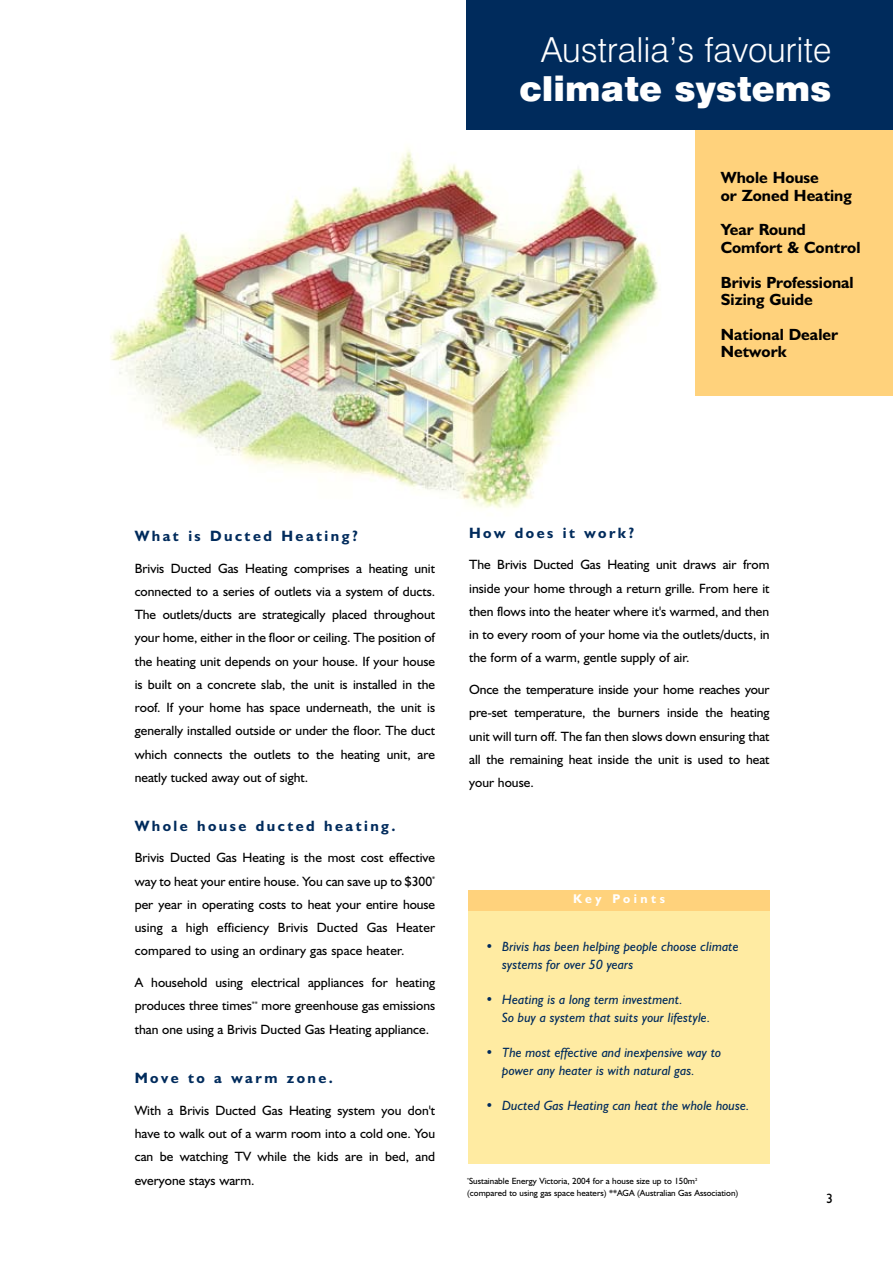
<style>
.page{position:relative;width:893px;height:1263px;background:#fff}
.page>*{position:absolute;margin:0;border:0;box-sizing:border-box;transform-origin:0 0}
.t1{font:300 34.5px "Swiss 721 BT";color:#fff}
.t2{font:900 34.5px "Swiss 721 BT";color:#fff}
.t3{font:700 16.2px/17.5px "Humanist 521 BT";color:#000}
.t4{font:700 15px "Humanist 521 BT";letter-spacing:.165em;color:#002b5c}
.t5{font:13.5px/23.2px "Humanist 521 BT";color:#000;text-align:justify}
.t6{font:italic 13.5px/18px "Humanist 521 BT";color:#002b5c}
.t7{font:700 12.75px "Humanist 521 BT";letter-spacing:.27em;color:#fff}
.t8{font:9px/12px "Humanist 521 BT";color:#000}
</style>
<div class="page">
<div style="left:695px;top:0;width:198px;height:395px;background:#ffd27c"></div>
<img style="left:110px;top:148px;width:550px;height:361px">
<div style="left:468px;top:905px;width:302px;height:259px;background:#ffeba2"></div>
<div style="left:468px;top:890px;width:302px;height:20px;background:#ffd27c"></div>
<div style="left:466px;top:0;width:427px;height:130px;background:#002b5c"></div>
<h1 class="t1" style="left:541px;top:28px;width:292px">Australia’s favourite</h1>
<h1 class="t2" style="left:519px;top:67px;width:313px">climate systems</h1>
<p class="t3" style="left:721px;top:168px;width:133px">Whole House<br>or Zoned Heating</p>
<p class="t3" style="left:721px;top:221px;width:141px">Year Round<br>Comfort &amp; Control</p>
<p class="t3" style="left:721px;top:273px;width:134px">Brivis Professional<br>Sizing Guide</p>
<p class="t3" style="left:721px;top:325px;width:119px">National Dealer<br>Network</p>
<p class="t4" style="left:135px;top:526px;width:225px">What is Ducted Heating?</p>
<p class="t5" style="left:135px;top:556px;width:302px">Brivis Ducted Gas Heating comprises a heating unit connected to a series of outlets via a system of ducts.<br>The outlets/ducts are strategically placed throughout your home, either in the floor or ceiling. The position of the heating unit depends on your house. If your house is built on a concrete slab, the unit is installed in the roof. If your home has space underneath, the unit is generally installed outside or under the floor. The duct which connects the outlets to the heating unit, are neatly tucked away out of sight.</p>
<p class="t4" style="left:135px;top:816px;width:262px">Whole house ducted heating.</p>
<p class="t5" style="left:135px;top:846px;width:302px">Brivis Ducted Gas Heating is the most cost effective way to heat your entire house. You can save up to $300<sup>* </sup>per year in operating costs to heat your entire house using a high efficiency Brivis Ducted Gas Heater compared to using an ordinary gas space heater.</p>
<p class="t5" style="left:135px;top:970px;width:302px">A household using electrical appliances for heating produces three times<sup>**</sup> more greenhouse gas emissions than one using a Brivis Ducted Gas Heating appliance.</p>
<p class="t4" style="left:135px;top:1069px;width:200px">Move to a warm zone.</p>
<p class="t5" style="left:135px;top:1098px;width:302px">With a Brivis Ducted Gas Heating system you don't have to walk out of a warm room into a cold one. You can be watching TV while the kids are in bed, and everyone stays warm.</p>
<p class="t4" style="left:469px;top:523px;width:167px">How does it work?</p>
<p class="t5" style="left:469px;top:553px;width:302px">The Brivis Ducted Gas Heating unit draws air from inside your home through a return grille. From here it then flows into the heater where it's warmed, and then in to every room of your home via the outlets/ducts, in the form of a warm, gentle supply of air.</p>
<p class="t5" style="left:469px;top:677px;width:302px">Once the temperature inside your home reaches your pre-set temperature, the burners inside the heating unit will turn off. The fan then slows down ensuring that all the remaining heat inside the unit is used to heat your house.</p>
<p class="t7" style="left:573px;top:891px;width:93px">Key Points</p>
<p class="t6" style="left:502px;top:937px;width:238px;text-indent:-17px">• Brivis has been helping people choose climate systems for over 50 years</p>
<p class="t6" style="left:502px;top:990px;width:210px;text-indent:-17px">• Heating is a long term investment.<br>So buy a system that suits your lifestyle.</p>
<p class="t6" style="left:502px;top:1043px;width:221px;text-indent:-17px">• The most effective and inexpensive way to power any heater is with natural gas.</p>
<p class="t6" style="left:485px;top:1096px;width:266px">• Ducted Gas Heating can heat the whole house.</p>
<p class="t8" style="left:467px;top:1174px;width:273px"><sup>*</sup>Sustainable Energy Victoria, 2004 for a house size up to 150m<sup>2 </sup>(compared to using gas space heaters) **AGA (Australian Gas Association)</p>
<p class="t5" style="left:826px;top:1187px;width:8px">3</p>
</div>
